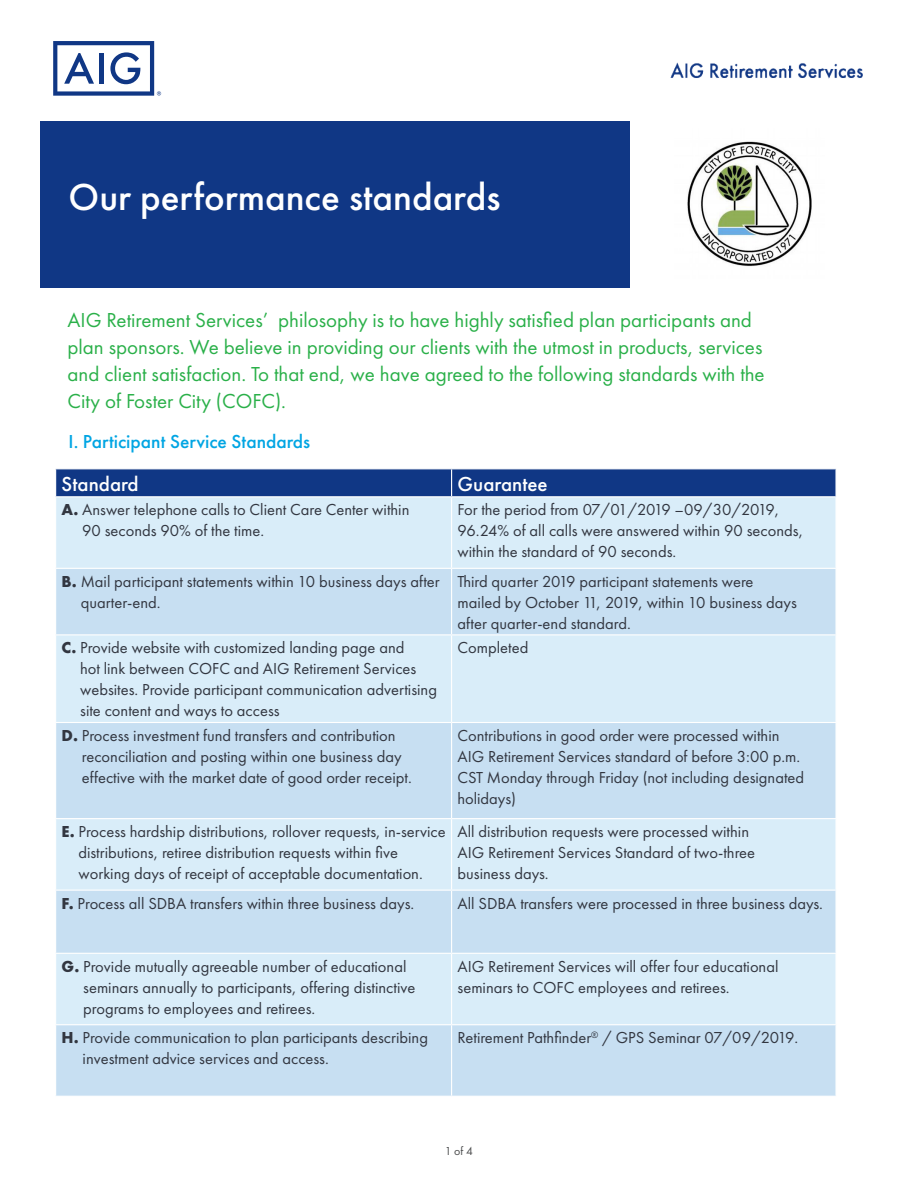
<style>
.page{position:relative;width:918px;height:1188px;background:#fff}
.page>*{position:absolute;margin:0;border:0;box-sizing:border-box;transform-origin:0 0}
.FPT_Headline_White{font:500 39px "Futura PT";color:#fff}
.FPT_IntroParagraph_B{font:21px/27px "Futura PT";color:#2ab049}
.FPT_Small_subhead_14{font:500 21px "Futura PT";color:#fff}
.FPT_Small_subhead_13{font:500 19.5px "Futura PT";color:#00a5e3}
.FPT_Body_Gray_11_14{font:16.5px/21px "Futura PT";color:#323640}
.FPT_Page_numbers_8_1{font:12px "Futura PT";color:#4b4c4d}
.s1{font-weight:700}
</style>
<div class="page">
<div style="left:40px;top:122px;width:590px;height:166px;background:#103785"></div>
<img style="left:671px;top:63px;width:191px;height:16px">
<svg style="left:53px;top:41px;width:108px;height:55px"></svg>
<div style="left:56px;top:497px;width:779px;height:71px;background:#d9edf9"></div>
<svg style="left:56px;top:569px;width:779px;height:527px;background:#cfe5f5"></svg>
<hr style="left:451px;top:497px;width:1px;height:71px;background:#fff">
<hr style="left:451px;top:569px;width:1px;height:65px;background:#fff">
<hr style="left:55px;top:634px;width:397px;height:1px;background:#fff">
<hr style="left:452px;top:634px;width:385px;height:1px;background:#fff">
<hr style="left:451px;top:635px;width:1px;height:87px;background:#fff">
<hr style="left:55px;top:722px;width:397px;height:1px;background:#fff">
<hr style="left:452px;top:722px;width:385px;height:1px;background:#fff">
<hr style="left:451px;top:723px;width:1px;height:95px;background:#fff">
<hr style="left:55px;top:818px;width:397px;height:1px;background:#fff">
<hr style="left:452px;top:818px;width:385px;height:1px;background:#fff">
<hr style="left:451px;top:819px;width:1px;height:71px;background:#fff">
<hr style="left:55px;top:890px;width:397px;height:1px;background:#fff">
<hr style="left:452px;top:890px;width:385px;height:1px;background:#fff">
<hr style="left:451px;top:891px;width:1px;height:62px;background:#fff">
<hr style="left:55px;top:953px;width:397px;height:1px;background:#fff">
<hr style="left:452px;top:953px;width:385px;height:1px;background:#fff">
<hr style="left:451px;top:954px;width:1px;height:70px;background:#fff">
<hr style="left:55px;top:1024px;width:397px;height:1px;background:#fff">
<hr style="left:452px;top:1024px;width:385px;height:1px;background:#fff">
<hr style="left:451px;top:1025px;width:1px;height:71px;background:#fff">
<div style="left:55px;top:469px;width:780px;height:27px;background:#103785"></div>
<img style="left:687px;top:141px;width:125px;height:126px">
<p class="FPT_Headline_White" style="left:69px;top:173px;width:433px">Our performance standards</p>
<p class="FPT_IntroParagraph_B" style="left:68px;top:306px;width:699px">AIG Retirement Services’ philosophy is to have highly satisfied plan participants and plan sponsors. We believe in providing our clients with the utmost in products, services and client satisfaction. To that end, we have agreed to the following standards with the City of Foster City (COFC).</p>
<p class="FPT_Small_subhead_13" style="left:69px;top:430px;width:243px">I. Participant Service Standards</p>
<p class="FPT_Small_subhead_14" style="left:62px;top:471px;width:78px">Standard</p>
<p class="FPT_Small_subhead_14" style="left:458px;top:471px;width:92px">Guarantee</p>
<p class="FPT_Body_Gray_11_14" style="left:82px;top:499px;width:329px;text-indent:-21px"><span class="s1">A.</span> Answer telephone calls to Client Care Center within<br>90 seconds 90% of the time.</p>
<p class="FPT_Body_Gray_11_14" style="left:458px;top:499px;width:347px">For the period from 07/01/2019 –09/30/2019,<br>96.24% of all calls were answered within 90 seconds, within the standard of 90 seconds.</p>
<p class="FPT_Body_Gray_11_14" style="left:81px;top:571px;width:361px;text-indent:-19px"><span class="s1">B.</span> Mail participant statements within 10 business days after quarter-end.</p>
<p class="FPT_Body_Gray_11_14" style="left:458px;top:571px;width:341px">Third quarter 2019 participant statements were mailed by October 11, 2019, within 10 business days after quarter-end standard.</p>
<p class="FPT_Body_Gray_11_14" style="left:80px;top:637px;width:358px;text-indent:-19px"><span class="s1">C.</span> Provide website with customized landing page and<br>hot link between COFC and AIG Retirement Services websites. Provide participant communication advertising site content and ways to access</p>
<p class="FPT_Body_Gray_11_14" style="left:458px;top:637px;width:72px">Completed</p>
<p class="FPT_Body_Gray_11_14" style="left:82px;top:725px;width:331px;text-indent:-20px"><span class="s1">D.</span> Process investment fund transfers and contribution reconciliation and posting within one business day effective with the market date of good order receipt.</p>
<p class="FPT_Body_Gray_11_14" style="left:458px;top:725px;width:348px">Contributions in good order were processed within AIG Retirement Services standard of before 3:00 p.m.<br>CST Monday through Friday (not including designated holidays)</p>
<p class="FPT_Body_Gray_11_14" style="left:79px;top:821px;width:369px;text-indent:-17px"><span class="s1">E.</span> Process hardship distributions, rollover requests, in-service distributions, retiree distribution requests within five working days of receipt of acceptable documentation.</p>
<p class="FPT_Body_Gray_11_14" style="left:458px;top:821px;width:299px">All distribution requests were processed within<br>AIG Retirement Services Standard of two-three business days.</p>
<p class="FPT_Body_Gray_11_14" style="left:62px;top:893px;width:354px"><span class="s1">F.</span> Process all SDBA transfers within three business days.</p>
<p class="FPT_Body_Gray_11_14" style="left:458px;top:893px;width:367px">All SDBA transfers were processed in three business days.</p>
<p class="FPT_Body_Gray_11_14" style="left:83px;top:956px;width:334px;text-indent:-22px"><span class="s1">G.</span> Provide mutually agreeable number of educational seminars annually to participants, offering distinctive programs to employees and retirees.</p>
<p class="FPT_Body_Gray_11_14" style="left:458px;top:956px;width:322px">AIG Retirement Services will offer four educational seminars to COFC employees and retirees.</p>
<p class="FPT_Body_Gray_11_14" style="left:83px;top:1027px;width:347px;text-indent:-21px"><span class="s1">H.</span> Provide communication to plan participants describing investment advice services and access.</p>
<p class="FPT_Body_Gray_11_14" style="left:458px;top:1027px;width:342px">Retirement Pathfinder<sup>®</sup> / GPS Seminar 07/09/2019.</p>
<p class="FPT_Page_numbers_8_1" style="left:445px;top:1144px;width:30px">1 of 4</p>
</div>
